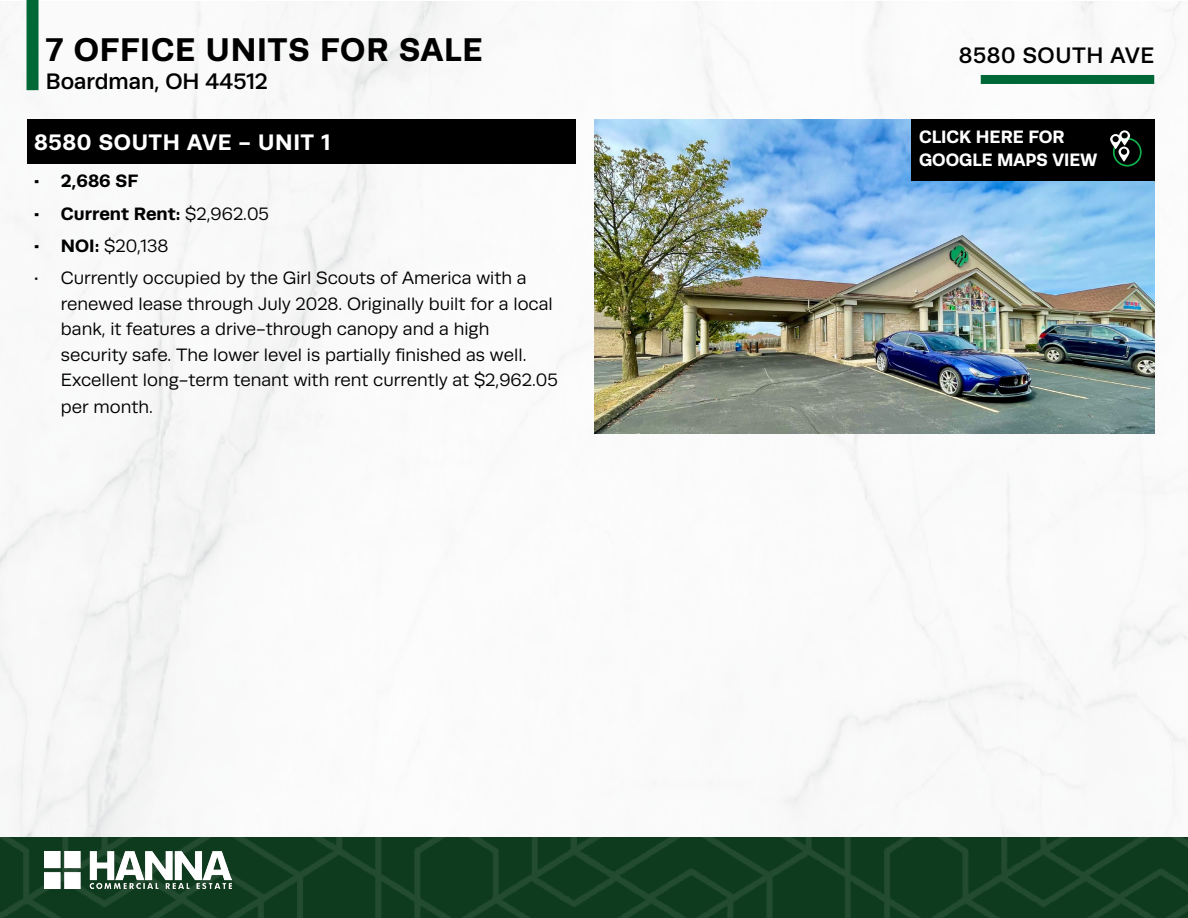
<style>
.page{position:relative;width:1188px;height:918px;background:#fff}
.page>*{position:absolute;margin:0;border:0;box-sizing:border-box;transform-origin:0 0}
.t1{font:700 33px "Runda";letter-spacing:.025em;color:#000}
.t2{font:700 22.5px "Runda";letter-spacing:.025em;color:#fff}
.t3{font:500 22.5px "Runda";color:#000}
.t4{font:500 22.5px "Runda";letter-spacing:.025em;color:#000}
.t5{font:18px/25.8px "Runda";color:#000}
.t6{font:700 18px "Runda";color:#000}
.t7{font:700 18px/22.8px "Runda";color:#fff}
.s1{font-weight:400}
.s2{font-weight:700}
</style>
<div class="page">
<img style="left:0;top:2px;width:859px;height:835px">
<img style="left:859px;top:2px;width:329px;height:835px">
<div style="left:27px;top:0;width:12px;height:90px;background:#006836"></div>
<img style="left:0;top:837px;width:1188px;height:81px">
<img style="left:45px;top:852px;width:186px;height:37px">
<div style="left:981px;top:75px;width:173px;height:9px;background:#006836"></div>
<img style="left:594px;top:119px;width:560px;height:314px">
<div style="left:27px;top:119px;width:549px;height:44px;background:#000"></div>
<div style="left:911px;top:119px;width:243px;height:62px;background:#000"></div>
<div style="left:1113px;top:138px;width:29px;height:29px;border:2px solid #0db14b;border-radius:50%"></div>
<svg style="left:1110px;top:130px;width:20px;height:32px"></svg>
<h1 class="t1" style="left:46px;top:30px;width:438px">7 OFFICE UNITS FOR SALE</h1>
<p class="t4" style="left:959px;top:43px;width:197px">8580 SOUTH AVE</p>
<p class="t3" style="left:46px;top:68px;width:223px">Boardman, OH 44512</p>
<p class="t2" style="left:34px;top:128px;width:298px">8580 SOUTH AVE - UNIT 1</p>
<p class="t6" style="left:34px;top:170px;width:106px">• 2,686 SF</p>
<p class="t6" style="left:34px;top:203px;width:237px">• Current Rent: <span class="s1">$2,962.05</span></p>
<p class="t5" style="left:34px;top:233px;width:136px"><span class="s2">• NOI:</span> $20,138</p>
<p class="t5" style="left:61px;top:265px;width:498px;text-indent:-27px">• Currently occupied by the Girl Scouts of America with a renewed lease through July 2028. Originally built for a local bank, it features a drive-through canopy and a high security safe. The lower level is partially finished as well.<br>Excellent long-term tenant with rent currently at $2,962.05 per month.</p>
<p class="t7" style="left:919px;top:125px;width:180px">CLICK HERE FOR<br>GOOGLE MAPS VIEW</p>
</div>
